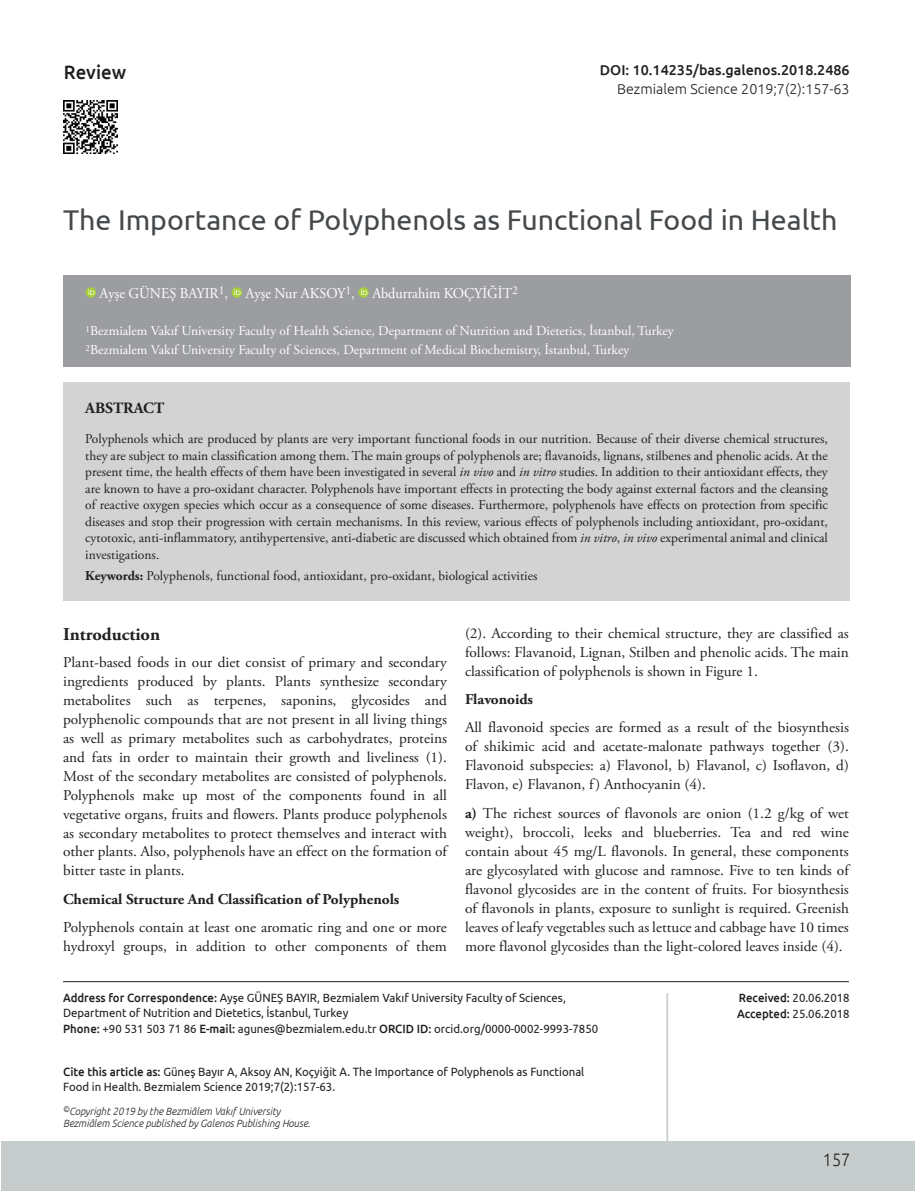
<style>
.page{position:relative;width:915px;height:1191px;background:#fff}
.page>*{position:absolute;margin:0;border:0;box-sizing:border-box;transform-origin:0 0}
.BASLIK{font:28.5px "Ubuntu";color:#45494c}
.t1{font:500 19.5px "Ubuntu";color:#231f20;scale:.95 1}
.YAZI_BASLIK{font:700 18px "Adobe Garamond Pro";color:#231f20}
.t2{font:300 18px "Ubuntu";color:#231f20;scale:.9 1}
.OZET{font:700 15.75px "Adobe Garamond Pro";color:#231f20}
.YAZI{font:15px/18.9px "Adobe Garamond Pro";color:#231f20;text-align:justify}
.YAZI_BOLD{font:700 15px "Adobe Garamond Pro";color:#231f20}
.YAZARLAR{font:15px "Adobe Garamond Pro";color:#fff;scale:.95 1}
.t3{font:500 14.25px "Ubuntu";color:#231f20}
.t4{font:300 14.25px "Ubuntu";color:#231f20}
.OZET-2{font:13.5px/16.5px "Adobe Garamond Pro";color:#231f20;text-align:justify}
.KURUM{font:13.5px "Adobe Garamond Pro";color:#fff}
.t5{font:12px/15px "Ubuntu";color:#231f20;scale:.95 1}
.t6{font:italic 300 10.5px/12px "Ubuntu";color:#231f20;scale:.95 1}
.s1{font-style:italic}
.s2{font-weight:700}
.s3{font-weight:500}
</style>
<div class="page">
<div style="left:1px;top:1141px;width:913px;height:50px;background:#c7cccd"></div>
<hr style="left:63px;top:981px;width:785px;height:1px;background:#231f20">
<hr style="left:666px;top:993px;width:2px;height:148px;background:#c7cccd">
<img style="left:64px;top:100px;width:53px;height:54px">
<div style="left:63px;top:382px;width:786px;height:219px;background:#d2d3d2"></div>
<div style="left:63px;top:275px;width:787px;height:92px;background:#9b9da1"></div>
<div style="left:86px;top:287px;width:10px;height:11px;background:#a6ce3b;border-radius:50%"></div>
<svg style="left:88px;top:289px;width:6px;height:6px"></svg>
<svg style="left:231px;top:287px;width:11px;height:11px"></svg>
<svg style="left:234px;top:289px;width:6px;height:6px"></svg>
<div style="left:358px;top:287px;width:10px;height:11px;background:#a6ce3b;border-radius:50%"></div>
<svg style="left:361px;top:289px;width:6px;height:6px"></svg>
<h2 class="t1" style="left:64px;top:60px;width:67px">Review</h2>
<p class="t3" style="left:599px;top:61px;width:251px">DOI: 10.14235/bas.galenos.2018.2486</p>
<p class="t4" style="left:617px;top:80px;width:234px">Bezmialem Science 2019;7(2):157-63</p>
<p class="BASLIK" style="left:63px;top:202px;width:775px">The Importance of Polyphenols as Functional Food in Health</p>
<p class="YAZARLAR" style="left:100px;top:284px;width:441px">Ayşe GÜNEŞ BAYIR<sup>1</sup>, Ayşe Nur AKSOY<sup>1</sup>, Abdurrahim KOÇYİĞİT<sup>2</sup></p>
<p class="KURUM" style="left:86px;top:322px;width:589px"><sup>1</sup>Bezmialem Vakıf University Faculty of Health Science, Department of Nutrition and Dietetics, İstanbul, Turkey</p>
<p class="KURUM" style="left:86px;top:341px;width:545px"><sup>2</sup>Bezmialem Vakıf University Faculty of Sciences, Department of Medical Biochemistry, İstanbul, Turkey</p>
<p class="OZET" style="left:85px;top:399px;width:80px">ABSTRACT</p>
<p class="OZET-2" style="left:85px;top:431px;width:744px">Polyphenols which are produced by plants are very important functional foods in our nutrition. Because of their diverse chemical structures, they are subject to main classification among them. The main groups of polyphenols are; flavanoids, lignans, stilbenes and phenolic acids. At the present time, the health effects of them have been investigated in several <span class="s1">in vivo</span> and <span class="s1">in vitro</span> studies. In addition to their antioxidant effects, they are known to have a pro-oxidant character. Polyphenols have important effects in protecting the body against external factors and the cleansing of reactive oxygen species which occur as a consequence of some diseases. Furthermore, polyphenols have effects on protection from specific diseases and stop their progression with certain mechanisms. In this review, various effects of polyphenols including antioxidant, pro-oxidant, cytotoxic, anti-inflammatory, antihypertensive, anti-diabetic are discussed which obtained from <span class="s1">in vitro</span>, <span class="s1">in vivo</span> experimental animal and clinical investigations.</p>
<p class="OZET-2" style="left:85px;top:568px;width:453px"><span class="s2">Keywords:</span> Polyphenols, functional food, antioxidant, pro-oxidant, biological activities</p>
<p class="YAZI_BASLIK" style="left:63px;top:623px;width:99px">Introduction</p>
<p class="YAZI" style="left:63px;top:653px;width:385px">Plant-based foods in our diet consist of primary and secondary ingredients produced by plants. Plants synthesize secondary metabolites such as terpenes, saponins, glycosides and polyphenolic compounds that are not present in all living things as well as primary metabolites such as carbohydrates, proteins and fats in order to maintain their growth and liveliness (1).<br>Most of the secondary metabolites are consisted of polyphenols.<br>Polyphenols make up most of the components found in all vegetative organs, fruits and flowers. Plants produce polyphenols as secondary metabolites to protect themselves and interact with other plants. Also, polyphenols have an effect on the formation of bitter taste in plants.</p>
<p class="YAZI_BOLD" style="left:63px;top:891px;width:338px">Chemical Structure And Classification of Polyphenols</p>
<p class="YAZI" style="left:63px;top:918px;width:385px">Polyphenols contain at least one aromatic ring and one or more hydroxyl groups, in addition to other components of them</p>
<p class="YAZI" style="left:465px;top:624px;width:385px">(2). According to their chemical structure, they are classified as follows: Flavanoid, Lignan, Stilben and phenolic acids. The main classification of polyphenols is shown in Figure 1.</p>
<p class="YAZI_BOLD" style="left:465px;top:691px;width:70px">Flavonoids</p>
<p class="YAZI" style="left:465px;top:718px;width:385px">All flavonoid species are formed as a result of the biosynthesis of shikimic acid and acetate-malonate pathways together (3).<br>Flavonoid subspecies: a) Flavonol, b) Flavanol, c) Isoflavon, d)<br>Flavon, e) Flavanon, f) Anthocyanin (4).</p>
<p class="YAZI" style="left:465px;top:804px;width:385px"><span class="s2">a)</span> The richest sources of flavonols are onion (1.2 g/kg of wet weight), broccoli, leeks and blueberries. Tea and red wine contain about 45 mg/L flavonols. In general, these components are glycosylated with glucose and ramnose. Five to ten kinds of flavonol glycosides are in the content of fruits. For biosynthesis of flavonols in plants, exposure to sunlight is required. Greenish leaves of leafy vegetables such as lettuce and cabbage have 10 times more flavonol glycosides than the light-colored leaves inside (4).</p>
<p class="t5" style="left:63px;top:990px;width:530px"><span class="s3">Address for Correspondence:</span> Ayşe GÜNEŞ BAYIR, Bezmialem Vakıf University Faculty of Sciences,<br>Department of Nutrition and Dietetics, İstanbul, Turkey</p>
<p class="t5" style="left:63px;top:1021px;width:564px"><span class="s3">Phone:</span> +90 531 503 71 86 <span class="s3">E-mail:</span> agunes@bezmialem.edu.tr <span class="s3">ORCID ID:</span> orcid.org/0000-0002-9993-7850</p>
<p class="t5" style="left:63px;top:1064px;width:550px"><span class="s3">Cite this article as:</span> Güneş Bayır A, Aksoy AN, Koçyiğit A. The Importance of Polyphenols as Functional<br>Food in Health. Bezmialem Science 2019;7(2):157-63.</p>
<p class="t6" style="left:63px;top:1105px;width:262px"><sup>©</sup>Copyright 2019 by the Bezmiâlem Vakıf University<br>Bezmiâlem Science published by Galenos Publishing House.</p>
<p class="t5" style="left:738px;top:990px;width:118px"><span class="s3">Received:</span> 20.06.2018</p>
<p class="t5" style="left:737px;top:1006px;width:120px"><span class="s3">Accepted:</span> 25.06.2018</p>
<p class="t2" style="left:822px;top:1148px;width:32px">157</p>
</div>
